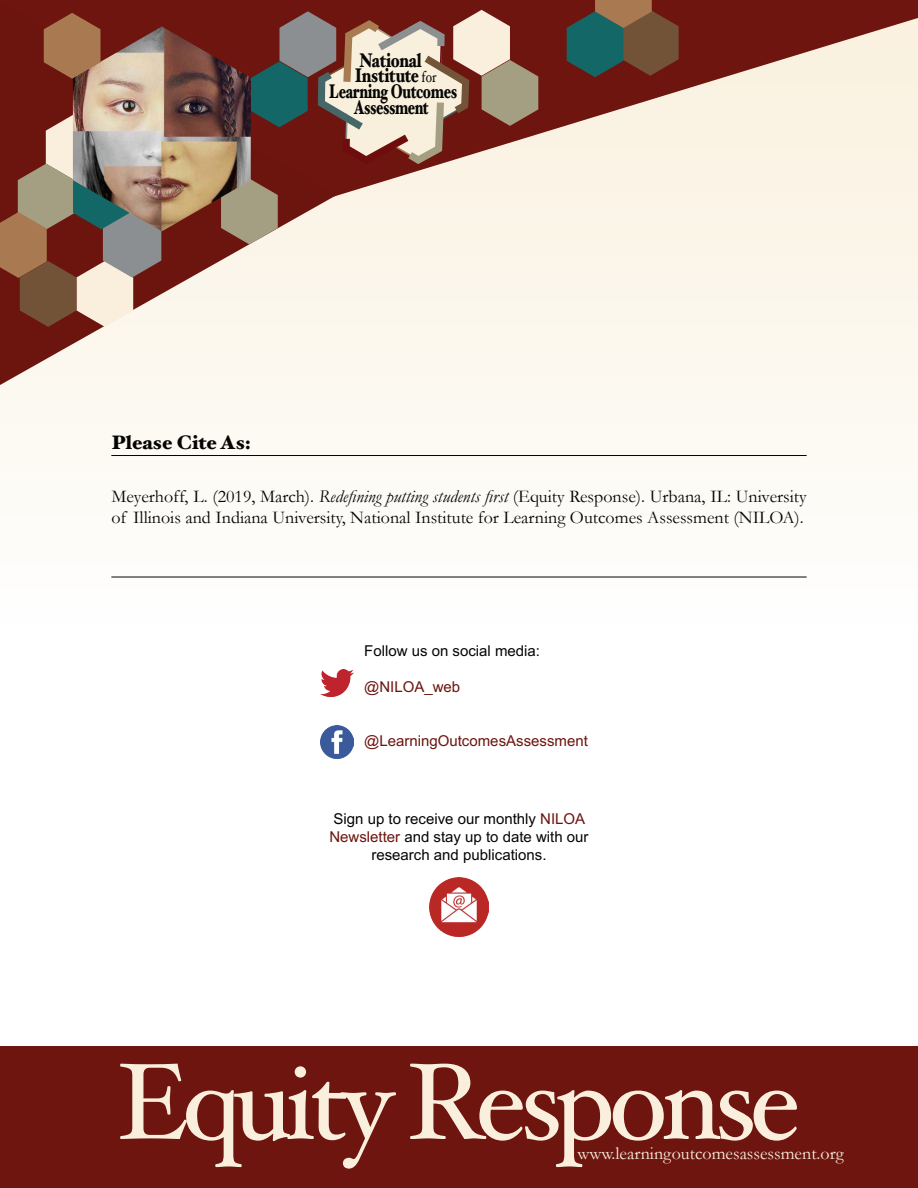
<style>
.page{position:relative;width:918px;height:1188px;background:#fff}
.page>*{position:absolute;margin:0;border:0;box-sizing:border-box;transform-origin:0 0}
.t1{font:108.45px "Hoefler Text";letter-spacing:-.06em;color:#faefdd}
.t2{font:900 19.8px/32px "Hoefler Text";letter-spacing:-.02em;color:#040503;scale:.69 1}
.t3{font:900 19.8px "Hoefler Text";letter-spacing:-.02em;color:#040503;scale:.7 1}
.t4{font:900 19.8px "Hoefler Text";letter-spacing:-.015em;color:#060705;scale:.77 1}
.t5{font:900 19.5px "Hoefler Text";color:#040503}
.t6{font:18px/21.6px "Garamond";color:#040503}
.t7{font:18px "Garamond";color:#faefdd}
.t8{font:15px/18px "Arial";color:#040503;text-align:center}
.t9{font:15px "Arial";color:#6c140e}
.s1{color:#060705}
.s2{font-weight:400;font-size:15.6px;color:#060705}
.s3{font-style:italic}
.s4{color:#6c140e}
</style>
<div class="page">
<img style="left:320px;top:725px;width:34px;height:34px">
<img style="left:320px;top:670px;width:34px;height:27px">
<img style="left:430px;top:878px;width:58px;height:59px">
<div style="left:0;top:0;width:918px;height:634px;background:#fdfbf6"></div>
<svg style="left:337px;top:0;width:581px;height:296px;fill:#fbf4e6"></svg>
<svg style="left:0;top:0;width:337px;height:385px;fill:#fbf5ea"></svg>
<svg style="left:221px;top:179px;width:57px;height:65px"></svg>
<svg style="left:251px;top:10px;width:287px;height:155px"></svg>
<svg style="left:567px;top:0;width:112px;height:77px"></svg>
<img style="left:73px;top:26px;width:178px;height:205px">
<svg style="left:44px;top:13px;width:56px;height:66px"></svg>
<svg style="left:0;top:114px;width:161px;height:213px"></svg>
<div style="left:0;top:1047px;width:918px;height:141px;background:#6d150e"></div>
<hr style="left:111px;top:455px;width:696px;height:1px;background:#040503">
<hr style="left:111px;top:577px;width:696px;height:1px;background:#040503">
<p class="t4" style="left:359px;top:48px;width:82px">National</p>
<p class="t3" style="left:329px;top:80px;width:185px">Learning Outcomes</p>
<p class="t2" style="left:354px;top:59px;width:122px"><span class="s1">Institute</span> <span class="s2">for<br></span>Assessment</p>
<p class="t5" style="left:111px;top:431px;width:141px">Please Cite As:</p>
<p class="t6" style="left:111px;top:485px;width:697px">Meyerhoff, L. (2019, March). <span class="s3">Redefining putting students first</span> (Equity Response). Urbana, IL: University of Illinois and Indiana University, National Institute for Learning Outcomes Assessment (NILOA).</p>
<p class="t8" style="left:364px;top:641px;width:177px">Follow us on social media:</p>
<p class="t9" style="left:364px;top:676px;width:98px">@NILOA_web</p>
<p class="t9" style="left:364px;top:730px;width:225px">@LearningOutcomesAssessment</p>
<p class="t8" style="left:329px;top:810px;width:261px">Sign up to receive our monthly <span class="s4">NILOA<br>Newsletter</span> and stay up to date with our research and publications.</p>
<h1 class="t1" style="left:117px;top:1038px;width:686px">Equity Response</h1>
<p class="t7" style="left:578px;top:1142px;width:268px">www.learningoutcomesassessment.org</p>
</div>
